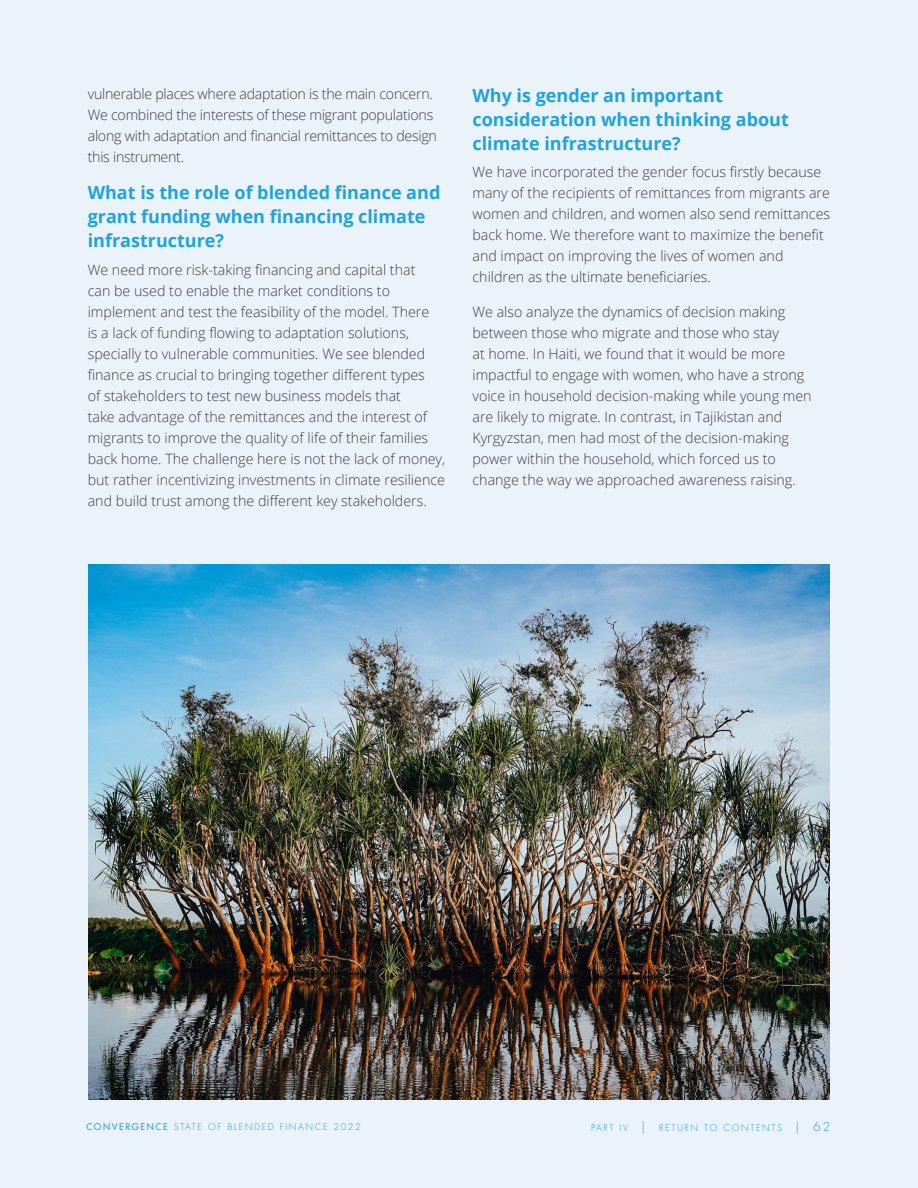
<style>
.page{position:relative;width:918px;height:1188px;background:#eaf3fa}
.page>*{position:absolute;margin:0;border:0;box-sizing:border-box;transform-origin:0 0}
.Question{font:700 18px/24px "Open Sans";color:#20a3da}
.t1{font:300 14.25px/21px "Open Sans";color:#3e3e3f}
.t2{font:300 14.25px/21px "Open Sans";letter-spacing:-.02em;color:#3e3e3f}
.t3{font:300 9px "Futura Std";letter-spacing:.18em;color:#20a3da}
.s1{font-weight:500}
.s2{font-size:12px}
</style>
<div class="page">
<img style="left:88px;top:565px;width:741px;height:535px">
<p class="t2" style="left:88px;top:83px;width:351px">vulnerable places where adaptation is the main concern.<br>We combined the interests of these migrant populations along with adaptation and financial remittances to design this instrument.</p>
<p class="Question" style="left:88px;top:180px;width:354px">What is the role of blended finance and grant funding when financing climate infrastructure?</p>
<p class="t1" style="left:88px;top:259px;width:359px">We need more risk-taking financing and capital that<br>can be used to enable the market conditions to implement and test the feasibility of the model. There<br>is a lack of funding flowing to adaptation solutions, specially to vulnerable communities. We see blended finance as crucial to bringing together different types<br>of stakeholders to test new business models that<br>take advantage of the remittances and the interest of migrants to improve the quality of life of their families back home. The challenge here is not the lack of money, but rather incentivizing investments in climate resilience and build trust among the different key stakeholders.</p>
<p class="Question" style="left:472px;top:83px;width:318px">Why is gender an important consideration when thinking about climate infrastructure?</p>
<p class="t1" style="left:472px;top:161px;width:359px">We have incorporated the gender focus firstly because many of the recipients of remittances from migrants are women and children, and women also send remittances back home. We therefore want to maximize the benefit and impact on improving the lives of women and children as the ultimate beneficiaries.</p>
<p class="t1" style="left:472px;top:301px;width:341px">We also analyze the dynamics of decision making between those who migrate and those who stay<br>at home. In Haiti, we found that it would be more impactful to engage with women, who have a strong voice in household decision-making while young men are likely to migrate. In contrast, in Tajikistan and Kyrgyzstan, men had most of the decision-making power within the household, which forced us to change the way we approached awareness raising.</p>
<p class="t3" style="left:86px;top:1122px;width:276px"><span class="s1">CONVERGENCE</span> STATE OF BLENDED FINANCE 2022</p>
<p class="t3" style="left:591px;top:1123px;width:241px">PART IV <span class="s2">|</span> RETURN TO CONTENTS <span class="s2">| 62</span></p>
</div>
